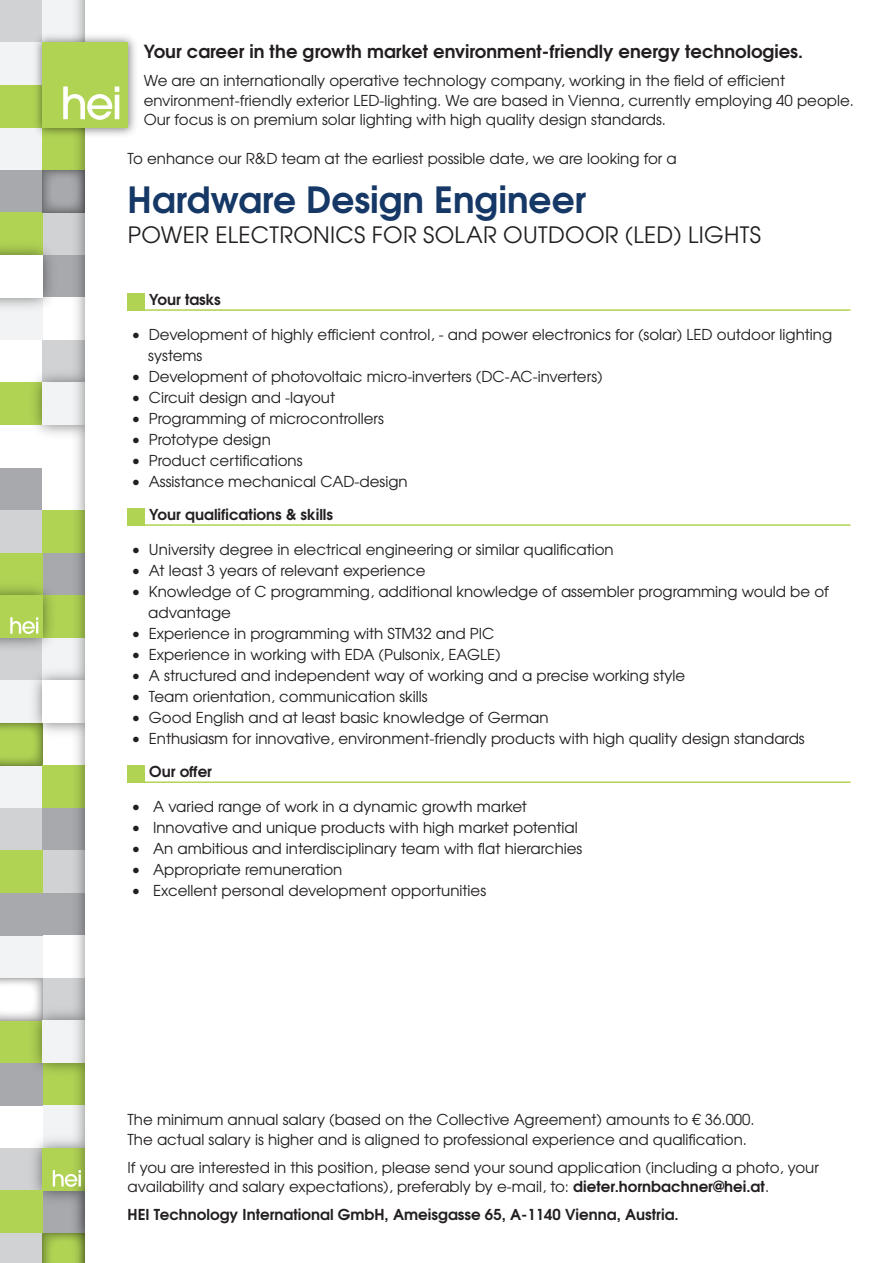
<style>
.page{position:relative;width:893px;height:1263px;background:#fff}
.page>*{position:absolute;margin:0;border:0;box-sizing:border-box;transform-origin:0 0}
.t1{font:700 36px "Te X Gyre Adventor";color:#163866}
.t2{font:22.5px "Te X Gyre Adventor";letter-spacing:.015em;color:#231f20}
.t3{font:700 18px "Te X Gyre Adventor";color:#231f20}
.t4{font:15px/19.5px "Te X Gyre Adventor";color:#231f20}
.t5{font:700 15px "Te X Gyre Adventor";color:#231f20}
.s1{font-weight:700}
</style>
<div class="page">
<div style="left:0;top:170px;width:42px;height:43px;background:#a8a9ad"></div>
<div style="left:0;top:808px;width:42px;height:42px;background:#d1d2d4"></div>
<div style="left:42px;top:808px;width:43px;height:42px;background:#a8a9ad"></div>
<div style="left:42px;top:893px;width:43px;height:42px;background:#a8a9ad"></div>
<div style="left:0;top:0;width:42px;height:43px;background:#d1d2d4"></div>
<div style="left:42px;top:213px;width:43px;height:42px;background:#d1d2d4"></div>
<div style="left:42px;top:850px;width:43px;height:43px;background:#d1d2d4"></div>
<div style="left:42px;top:0;width:43px;height:43px;background:#f2f3f4"></div>
<div style="left:0;top:43px;width:42px;height:42px;background:#f2f3f4"></div>
<div style="left:0;top:128px;width:42px;height:42px;background:#f2f3f4"></div>
<div style="left:0;top:765px;width:42px;height:43px;background:#f2f3f4"></div>
<div style="left:0;top:935px;width:42px;height:43px;background:#f2f3f4"></div>
<div style="left:0;top:893px;width:42px;height:42px;background:#a8a9ad"></div>
<div style="left:0;top:85px;width:42px;height:43px;background:#b0d354"></div>
<div style="left:42px;top:128px;width:43px;height:42px;background:#b0d354"></div>
<div style="left:0;top:213px;width:42px;height:42px;background:#b0d354"></div>
<svg style="left:42px;top:170px;width:24px;height:43px"></svg>
<hr style="left:85px;top:893px;width:1px;height:42px;background:#515151">
<hr style="left:85px;top:468px;width:1px;height:42px;background:#515151">
<svg style="left:0;top:742px;width:42px;height:23px"></svg>
<div style="left:42px;top:765px;width:43px;height:43px;background:#b0d354"></div>
<div style="left:0;top:850px;width:42px;height:43px;background:#b0d354"></div>
<hr style="left:85px;top:1233px;width:1px;height:30px;background:#a8a9ad">
<div style="left:42px;top:978px;width:43px;height:42px;background:#d1d2d4"></div>
<hr style="left:85px;top:1148px;width:1px;height:43px;background:#d1d2d4">
<hr style="left:85px;top:978px;width:1px;height:42px;background:#b0d354">
<hr style="left:85px;top:1063px;width:1px;height:42px;background:#b0d354">
<svg style="left:0;top:978px;width:42px;height:23px"></svg>
<img style="left:0;top:1001px;width:66px;height:262px">
<div style="left:42px;top:1020px;width:43px;height:43px;background:#f2f3f4"></div>
<img style="left:0;top:236px;width:66px;height:506px">
<div style="left:0;top:255px;width:42px;height:43px;background:#fff"></div>
<div style="left:42px;top:680px;width:43px;height:43px;background:#fff"></div>
<div style="left:42px;top:383px;width:43px;height:42px;background:#f2f3f4"></div>
<img style="left:0;top:576px;width:62px;height:81px">
<div style="left:0;top:595px;width:43px;height:43px;background:#b0d354"></div>
<svg style="left:10px;top:617px;width:28px;height:17px"></svg>
<img style="left:66px;top:0;width:19px;height:1263px">
<svg style="left:53px;top:1170px;width:28px;height:17px"></svg>
<img style="left:29px;top:29px;width:106px;height:113px">
<div style="left:43px;top:43px;width:85px;height:85px;background:#b0d354"></div>
<svg style="left:63px;top:86px;width:56px;height:34px"></svg>
<hr style="left:128px;top:309px;width:722px;height:2px;background:#b0d354">
<div style="left:128px;top:293px;width:17px;height:17px;background:#b0d354"></div>
<hr style="left:128px;top:524px;width:722px;height:2px;background:#b0d354">
<div style="left:128px;top:508px;width:17px;height:17px;background:#b0d354"></div>
<hr style="left:128px;top:781px;width:722px;height:2px;background:#b0d354">
<div style="left:128px;top:765px;width:17px;height:17px;background:#b0d354"></div>
<p class="t3" style="left:144px;top:36px;width:661px">Your career in the growth market environment-friendly energy technologies.</p>
<p class="t4" style="left:144px;top:70px;width:712px">We are an internationally operative technology company, working in the field of efficient environment-friendly exterior LED-lighting. We are based in Vienna, currently employing 40 people.<br>Our focus is on premium solar lighting with high quality design standards.</p>
<p class="t4" style="left:128px;top:148px;width:551px">To enhance our R&amp;D team at the earliest possible date, we are looking for a</p>
<h1 class="t1" style="left:128px;top:169px;width:460px">Hardware Design Engineer</h1>
<h2 class="t2" style="left:128px;top:217px;width:635px">POWER ELECTRONICS FOR SOLAR OUTDOOR (LED) LIGHTS</h2>
<p class="t5" style="left:149px;top:287px;width:73px">Your tasks</p>
<p class="t4" style="left:148px;top:323px;width:685px;line-height:21px;text-indent:-17px">• Development of highly efficient control, - and power electronics for (solar) LED outdoor lighting systems</p>
<p class="t4" style="left:132px;top:366px;width:473px">• Development of photovoltaic micro-inverters (DC-AC-inverters)</p>
<p class="t4" style="left:132px;top:387px;width:205px">• Circuit design and -layout</p>
<p class="t4" style="left:132px;top:408px;width:254px">• Programming of microcontrollers</p>
<p class="t4" style="left:132px;top:429px;width:141px">• Prototype design</p>
<p class="t4" style="left:132px;top:450px;width:172px">• Product certifications</p>
<p class="t4" style="left:132px;top:471px;width:278px">• Assistance mechanical CAD-design</p>
<p class="t5" style="left:149px;top:502px;width:186px">Your qualifications &amp; skills</p>
<p class="t4" style="left:132px;top:539px;width:484px">• University degree in electrical engineering or similar qualification</p>
<p class="t4" style="left:132px;top:560px;width:296px">• At least 3 years of relevant experience</p>
<p class="t4" style="left:148px;top:580px;width:682px;line-height:21px;text-indent:-17px">• Knowledge of C programming, additional knowledge of assembler programming would be of advantage</p>
<p class="t4" style="left:132px;top:623px;width:364px">• Experience in programming with STM32 and PIC</p>
<p class="t4" style="left:132px;top:644px;width:370px">• Experience in working with EDA (Pulsonix, EAGLE)</p>
<p class="t4" style="left:132px;top:665px;width:555px">• A structured and independent way of working and a precise working style</p>
<p class="t4" style="left:132px;top:686px;width:297px">• Team orientation, communication skills</p>
<p class="t4" style="left:132px;top:707px;width:418px">• Good English and at least basic knowledge of German</p>
<p class="t4" style="left:132px;top:728px;width:675px">• Enthusiasm for innovative, environment-friendly products with high quality design standards</p>
<p class="t5" style="left:149px;top:759px;width:64px">Our offer</p>
<p class="t4" style="left:132px;top:796px;width:397px">• A varied range of work in a dynamic growth market</p>
<p class="t4" style="left:132px;top:817px;width:448px">• Innovative and unique products with high market potential</p>
<p class="t4" style="left:132px;top:838px;width:452px">• An ambitious and interdisciplinary team with flat hierarchies</p>
<p class="t4" style="left:132px;top:859px;width:212px">• Appropriate remuneration</p>
<p class="t4" style="left:132px;top:880px;width:356px">• Excellent personal development opportunities</p>
<p class="t4" style="left:128px;top:1109px;width:629px">The minimum annual salary (based on the Collective Agreement) amounts to € 36.000.<br>The actual salary is higher and is aligned to professional experience and qualification.</p>
<p class="t4" style="left:128px;top:1157px;width:693px">If you are interested in this position, please send your sound application (including a photo, your availability and salary expectations), preferably by e-mail, to: <span class="s1">dieter.hornbachner@hei.at</span>.</p>
<p class="t5" style="left:128px;top:1202px;width:553px">HEI Technology International GmbH, Ameisgasse 65, A-1140 Vienna, Austria.</p>
</div>
